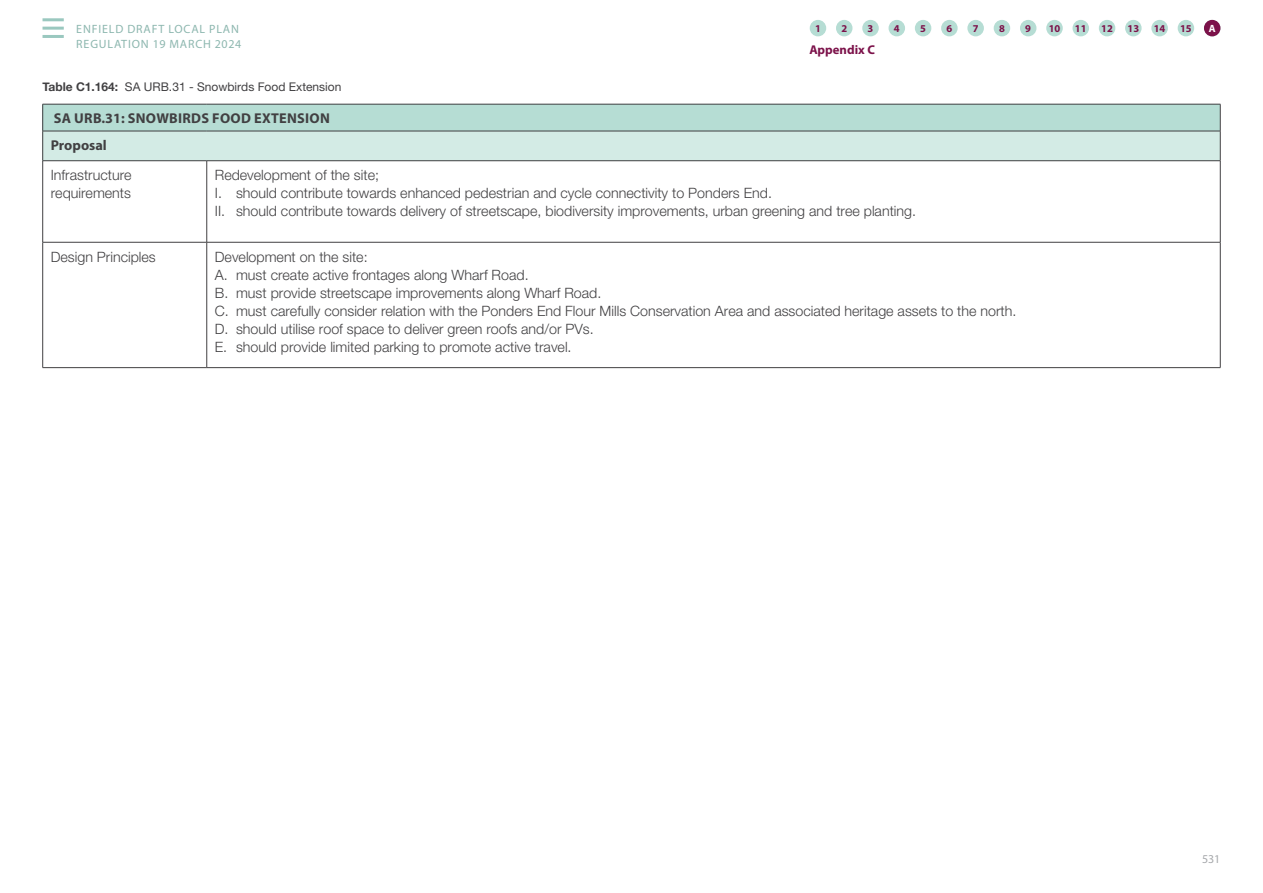
<style>
.page{position:relative;width:1263px;height:893px;background:#fff}
.page>*{position:absolute;margin:0;border:0;box-sizing:border-box;transform-origin:0 0}
.t1{font:300 14.25px/18px "Helvetica Neue";color:#414042}
.t2{font:700 14.25px/26.8px "Myriad Pro";letter-spacing:.02em;color:#414042}
.t3{font:700 12.75px "Myriad Pro";color:#7c124a}
.t4{font:12px "Helvetica Neue";color:#414042}
.t5{font:12px "Myriad Pro";letter-spacing:.07em;color:#8db7af}
.t6{font:12px "Myriad Pro";color:#a7a9ac}
.t7{font:700 10.5px "Myriad Pro";color:#7c124a}
.t8{font:700 10.5px "Myriad Pro";color:#fff}
.s1{font-weight:700}
</style>
<div class="page">
<div style="left:43px;top:104px;width:1177px;height:27px;background:#b6ddd4"></div>
<div style="left:43px;top:131px;width:1177px;height:30px;background:#d3ebe5"></div>
<svg style="left:1220px;top:104px;width:1px;height:27px"></svg>
<hr style="left:1220px;top:131px;width:1px;height:30px;background:#414042">
<hr style="left:1220px;top:161px;width:1px;height:81px;background:#414042">
<hr style="left:1220px;top:242px;width:1px;height:125px;background:#414042">
<hr style="left:42px;top:161px;width:1px;height:81px;background:#414042">
<hr style="left:42px;top:242px;width:1px;height:125px;background:#414042">
<hr style="left:43px;top:104px;width:164px;height:1px;background:#414042">
<svg style="left:42px;top:104px;width:1px;height:27px"></svg>
<hr style="left:207px;top:104px;width:1013px;height:1px;background:#414042">
<hr style="left:43px;top:131px;width:164px;height:1px;background:#414042">
<hr style="left:42px;top:131px;width:1px;height:30px;background:#414042">
<hr style="left:207px;top:131px;width:1013px;height:1px;background:#414042">
<hr style="left:43px;top:160px;width:164px;height:1px;background:#414042">
<hr style="left:43px;top:242px;width:164px;height:1px;background:#414042">
<hr style="left:207px;top:242px;width:1013px;height:1px;background:#414042">
<hr style="left:43px;top:367px;width:164px;height:1px;background:#414042">
<hr style="left:207px;top:367px;width:1013px;height:1px;background:#414042">
<hr style="left:207px;top:160px;width:1013px;height:1px;background:#414042">
<hr style="left:206px;top:161px;width:1px;height:81px;background:#414042">
<hr style="left:206px;top:242px;width:1px;height:125px;background:#414042">
<div style="left:810px;top:20px;width:16px;height:16px;background:#b6ddd4;border-radius:50%"></div>
<div style="left:836px;top:20px;width:16px;height:16px;background:#b6ddd4;border-radius:50%"></div>
<div style="left:862px;top:20px;width:17px;height:16px;background:#b6ddd4;border-radius:50%"></div>
<div style="left:888px;top:20px;width:17px;height:16px;background:#b6ddd4;border-radius:50%"></div>
<div style="left:915px;top:20px;width:16px;height:16px;background:#b6ddd4;border-radius:50%"></div>
<div style="left:967px;top:20px;width:17px;height:16px;background:#b6ddd4;border-radius:50%"></div>
<div style="left:994px;top:20px;width:16px;height:16px;background:#b6ddd4;border-radius:50%"></div>
<div style="left:1020px;top:20px;width:16px;height:16px;background:#b6ddd4;border-radius:50%"></div>
<div style="left:1046px;top:20px;width:17px;height:16px;background:#b6ddd4;border-radius:50%"></div>
<div style="left:1072px;top:20px;width:17px;height:16px;background:#b6ddd4;border-radius:50%"></div>
<div style="left:1099px;top:20px;width:16px;height:16px;background:#b6ddd4;border-radius:50%"></div>
<div style="left:1125px;top:20px;width:16px;height:16px;background:#b6ddd4;border-radius:50%"></div>
<div style="left:1151px;top:20px;width:17px;height:16px;background:#b6ddd4;border-radius:50%"></div>
<div style="left:1178px;top:20px;width:16px;height:16px;background:#b6ddd4;border-radius:50%"></div>
<div style="left:941px;top:20px;width:17px;height:16px;background:#b6ddd4;border-radius:50%"></div>
<hr style="left:43px;top:18px;width:21px;height:3px;background:#9ac8bf">
<hr style="left:43px;top:27px;width:21px;height:3px;background:#9ac8bf">
<hr style="left:43px;top:35px;width:21px;height:3px;background:#9ac8bf">
<div style="left:1204px;top:20px;width:16px;height:16px;background:#7c124a;border-radius:50%"></div>
<p class="t5" style="left:76px;top:22px;width:101px">ENFIELD DRAFT LOCA</p>
<p class="t5" style="left:200px;top:22px;width:41px">L PLAN</p>
<p class="t7" style="left:815px;top:21px;width:7px">1</p>
<p class="t7" style="left:841px;top:21px;width:7px">2</p>
<p class="t7" style="left:868px;top:21px;width:7px">3</p>
<p class="t7" style="left:894px;top:21px;width:7px">4</p>
<p class="t7" style="left:920px;top:21px;width:7px">5</p>
<p class="t7" style="left:946px;top:21px;width:7px">6</p>
<p class="t7" style="left:973px;top:21px;width:7px">7</p>
<p class="t7" style="left:999px;top:21px;width:7px">8</p>
<p class="t7" style="left:1025px;top:21px;width:7px">9</p>
<p class="t7" style="left:1049px;top:21px;width:13px">10</p>
<p class="t7" style="left:1075px;top:21px;width:13px">11</p>
<p class="t7" style="left:1101px;top:21px;width:13px">12</p>
<p class="t7" style="left:1127px;top:21px;width:13px">13</p>
<p class="t7" style="left:1154px;top:21px;width:13px">14</p>
<p class="t7" style="left:1180px;top:21px;width:13px">15</p>
<p class="t5" style="left:76px;top:36px;width:166px">REGULATION 19 MARCH 2024</p>
<p class="t3" style="left:809px;top:41px;width:67px">APPENDIX C</p>
<p class="t4" style="left:43px;top:80px;width:300px"><span class="s1">Table C1.164:</span> SA URB.31 - Snowbirds Food Extension</p>
<p class="t2" style="left:51px;top:104px;width:281px">SA URB.31: SNOWBIRDS FOOD EXTENSION<br>PROPOSAL</p>
<p class="t1" style="left:51px;top:166px;width:82px">Infrastructure requirements</p>
<p class="t1" style="left:215px;top:166px;width:703px">Redevelopment of the site;<br>I. should contribute towards enhanced pedestrian and cycle connectivity to Ponders End.<br>II. should contribute towards delivery of streetscape, biodiversity improvements, urban greening and tree planting.</p>
<p class="t1" style="left:51px;top:247px;width:107px">Design Principles</p>
<p class="t1" style="left:215px;top:247px;width:803px">Development on the site:<br>A. must create active frontages along Wharf Road.<br>B. must provide streetscape improvements along Wharf Road.<br>C. must carefully consider relation with the Ponders End Flour Mills Conservation Area and associated heritage assets to the north.<br>D. should utilise roof space to deliver green roofs and/or PVs.<br>E. should provide limited parking to promote active travel.</p>
<p class="t8" style="left:1209px;top:21px;width:8px">A</p>
<p class="t6" style="left:1202px;top:852px;width:20px">531</p>
</div>
